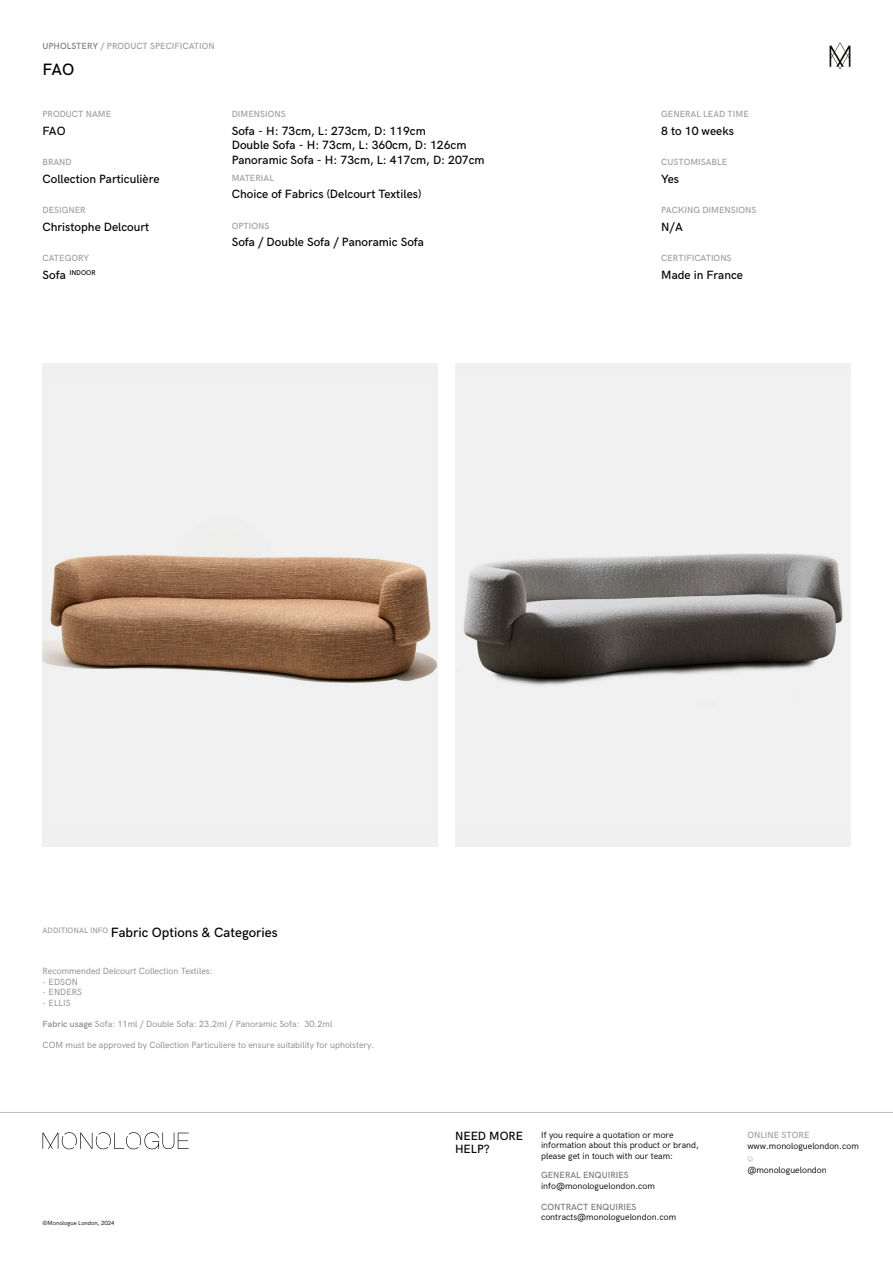
<style>
.page{position:relative;width:893px;height:1263px;background:#fff}
.page>*{position:absolute;margin:0;border:0;box-sizing:border-box;transform-origin:0 0}
.t1{font:500 16.5px "HK Grotesk";color:#000}
.t2{font:500 13.5px "HK Grotesk";color:#000}
.t3{font:500 12px/14.4px "HK Grotesk";color:#000}
.t4{font:9px "HK Grotesk";color:#878787}
.t5{font:9px/10.5px "HK Grotesk";color:#000}
.t6{font:500 9px "HK Grotesk";color:#9d9d9c}
.t7{font:500 9px "HK Grotesk";color:#757777}
.t8{font:500 7.05px "HK Grotesk";color:#000}
.t9{font:6px "HK Grotesk";color:#000}
.s1{color:#7c7b7b}
.s2{font-size:12px}
.s3{font-weight:500}
</style>
<div class="page">
<svg style="left:747px;top:1156px;width:6px;height:5px"></svg>
<hr style="left:0;top:1112px;width:893px;height:1px;background:#bcbcbc">
<svg style="left:43px;top:1132px;width:146px;height:17px"></svg>
<svg style="left:830px;top:42px;width:20px;height:27px"></svg>
<div style="left:43px;top:363px;width:395px;height:483px;background:#f0f0f0"></div>
<img style="left:43px;top:555px;width:395px;height:128px">
<div style="left:455px;top:363px;width:395px;height:483px;background:#f0f0f0"></div>
<img style="left:464px;top:554px;width:379px;height:132px">
<p class="t6" style="left:43px;top:39px;width:174px"><span class="s1">UPHOLSTERY</span> / PRODUCT SPECIFICATION</p>
<h1 class="t1" style="left:43px;top:57px;width:33px">FAO</h1>
<p class="t6" style="left:43px;top:107px;width:70px">PRODUCT NAME</p>
<p class="t6" style="left:232px;top:107px;width:55px">DIMENSIONS</p>
<p class="t6" style="left:661px;top:107px;width:89px">GENERAL LEAD TIME</p>
<p class="t3" style="left:43px;top:123px;width:25px">FAO</p>
<p class="t3" style="left:232px;top:123px;width:254px">Sofa - H: 73cm, L: 273cm, D: 119cm<br>Double Sofa - H: 73cm, L: 360cm, D: 126cm<br>Panoramic Sofa - H: 73cm, L: 417cm, D: 207cm</p>
<p class="t3" style="left:661px;top:123px;width:74px">8 to 10 weeks</p>
<p class="t6" style="left:661px;top:155px;width:67px">CUSTOMISABLE</p>
<p class="t6" style="left:43px;top:155px;width:31px">BRAND</p>
<p class="t3" style="left:43px;top:171px;width:119px">Collection Particulière</p>
<p class="t6" style="left:232px;top:171px;width:44px">MATERIAL</p>
<p class="t3" style="left:661px;top:171px;width:19px">Yes</p>
<p class="t3" style="left:232px;top:186px;width:191px">Choice of Fabrics (Delcourt Textiles)</p>
<p class="t6" style="left:43px;top:203px;width:45px">DESIGNER</p>
<p class="t6" style="left:661px;top:203px;width:97px">PACKING DIMENSIONS</p>
<p class="t3" style="left:43px;top:219px;width:108px">Christophe Delcourt</p>
<p class="t6" style="left:232px;top:219px;width:39px">OPTIONS</p>
<p class="t3" style="left:661px;top:219px;width:23px">N/A</p>
<p class="t3" style="left:232px;top:234px;width:194px">Sofa / Double Sofa / Panoramic Sofa</p>
<p class="t6" style="left:43px;top:251px;width:48px">CATEGORY</p>
<p class="t6" style="left:661px;top:251px;width:72px">CERTIFICATIONS</p>
<p class="t8" style="left:43px;top:267px;width:55px"><span class="s2">Sofa</span> INDOOR</p>
<p class="t3" style="left:661px;top:267px;width:83px">Made in France</p>
<p class="t2" style="left:43px;top:923px;width:237px"><sup>ADDITIONAL</sup> <sup>INFO</sup> Fabric Options &amp; Categories</p>
<p class="t4" style="left:43px;top:964px;width:172px">Recommended Delcourt Collection Textiles:</p>
<p class="t4" style="left:43px;top:975px;width:37px">- EDSON</p>
<p class="t4" style="left:43px;top:985px;width:41px">- ENDERS</p>
<p class="t4" style="left:43px;top:996px;width:30px">- ELLIS</p>
<p class="t4" style="left:43px;top:1017px;width:291px"><span class="s3">Fabric usage</span> Sofa: 11ml / Double Sofa: 23.2ml / Panoramic Sofa: 30.2ml</p>
<p class="t4" style="left:43px;top:1038px;width:333px">COM must be approved by Collection Particuliere to ensure suitability for upholstery.</p>
<p class="t9" style="left:43px;top:1218px;width:74px">©Monologue London, 2024</p>
<p class="t5" style="left:541px;top:1128px;width:134px">If you require a quotation or more</p>
<p class="t6" style="left:747px;top:1128px;width:64px">ONLINE STORE</p>
<p class="t5" style="left:541px;top:1139px;width:159px">information about this product or brand, please get in touch with our team:</p>
<p class="t3" style="left:455px;top:1128px;width:70px;line-height:13.5px">NEED MORE<br>HELP?</p>
<p class="t5" style="left:747px;top:1140px;width:113px">www.monologuelondon.com</p>
<p class="t5" style="left:747px;top:1164px;width:81px">@monologuelondon</p>
<p class="t7" style="left:541px;top:1200px;width:97px">CONTRACT ENQUIRIES</p>
<p class="t5" style="left:541px;top:1211px;width:137px">contracts@monologuelondon.com</p>
<p class="t7" style="left:541px;top:1168px;width:89px">GENERAL ENQUIRIES</p>
<p class="t5" style="left:541px;top:1180px;width:115px">info@monologuelondon.com</p>
</div>
